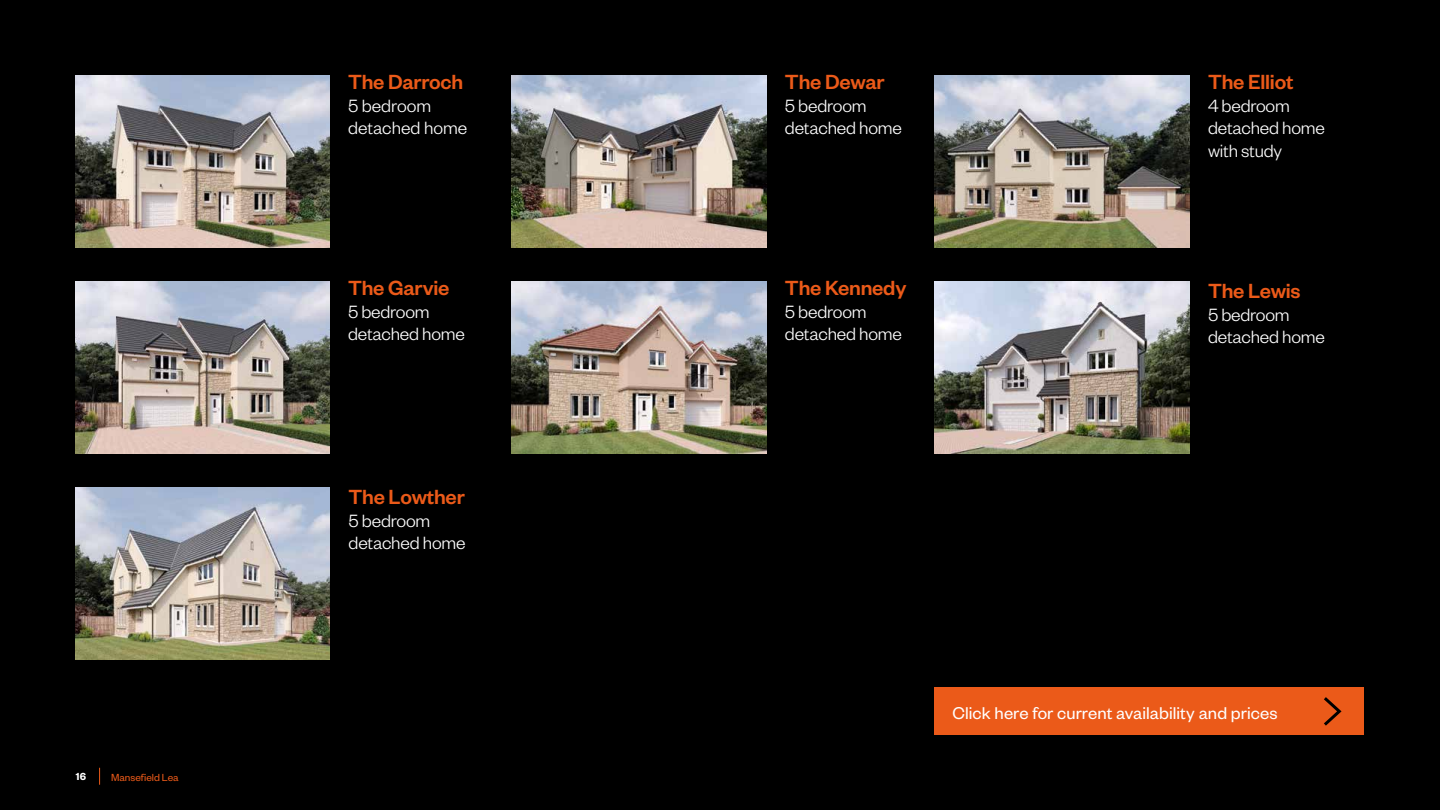
<style>
.page{position:relative;width:1440px;height:810px;background:#000}
.page>*{position:absolute;margin:0;border:0;box-sizing:border-box;transform-origin:0 0}
.t1{font:22.5px "Founders Grotesk Med";letter-spacing:-.01em;color:#eb5a19}
.t2{font:300 19.5px/22.5px "Founders Grotesk";letter-spacing:-.01em;color:#fff}
.t3{font:18.75px "Founders Grotesk";letter-spacing:.005em;color:#fff}
.t4{font:11.25px "Founders Grotesk";color:#eb5a19}
.t5{font:11.25px "Founders Grotesk Sm Bd";color:#fff}
</style>
<div class="page">
<img style="left:511px;top:281px;width:255px;height:173px">
<img style="left:75px;top:75px;width:255px;height:173px">
<img style="left:75px;top:281px;width:255px;height:173px">
<img style="left:511px;top:75px;width:255px;height:173px">
<svg style="left:99px;top:768px;width:1px;height:17px"></svg>
<img style="left:934px;top:75px;width:255px;height:173px">
<img style="left:934px;top:281px;width:255px;height:173px">
<img style="left:75px;top:487px;width:255px;height:173px">
<div style="left:934px;top:688px;width:430px;height:47px;background:#eb5a19"></div>
<svg style="left:1324px;top:697px;width:18px;height:29px"></svg>
<p class="t5" style="left:76px;top:770px;width:12px">16</p>
<p class="t4" style="left:111px;top:770px;width:69px">Mansefield Lea</p>
<p class="t1" style="left:348px;top:68px;width:117px">The Darroch</p>
<p class="t2" style="left:348px;top:93px;width:121px">5 bedroom detached home</p>
<p class="t1" style="left:348px;top:274px;width:103px">The Garvie</p>
<p class="t2" style="left:348px;top:299px;width:118px">5 bedroom detached home</p>
<p class="t1" style="left:349px;top:483px;width:118px">The Lowther</p>
<p class="t2" style="left:349px;top:508px;width:118px">5 bedroom detached home</p>
<p class="t1" style="left:785px;top:68px;width:101px">The Dewar</p>
<p class="t2" style="left:785px;top:93px;width:118px">5 bedroom detached home</p>
<p class="t1" style="left:785px;top:274px;width:123px">The Kennedy</p>
<p class="t2" style="left:785px;top:299px;width:118px">5 bedroom detached home</p>
<p class="t1" style="left:1208px;top:68px;width:87px">The Elliot</p>
<p class="t2" style="left:1208px;top:93px;width:118px">4 bedroom detached home with study</p>
<p class="t1" style="left:1208px;top:277px;width:94px">The Lewis</p>
<p class="t2" style="left:1208px;top:302px;width:118px">5 bedroom detached home</p>
<p class="t3" style="left:952px;top:701px;width:327px">Click here for current availability and prices</p>
</div>
